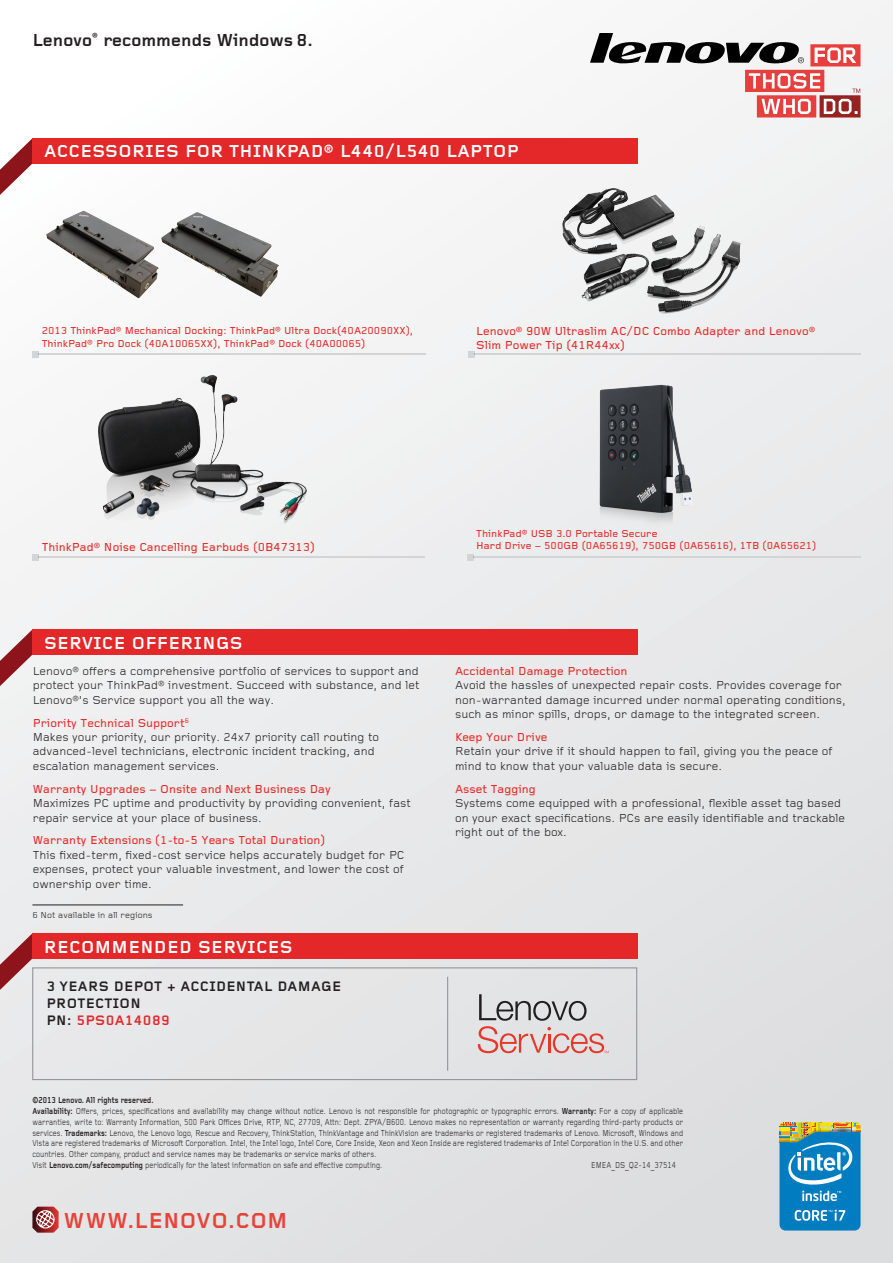
<style>
.page{position:relative;width:893px;height:1263px;background:#fff}
.page>*{position:absolute;margin:0;border:0;box-sizing:border-box;transform-origin:0 0}
.t1{font:700 22.5px "Lenovo Do";letter-spacing:.035em;color:#e6443a}
.t2{font:700 18px "Lenovo Do";letter-spacing:.025em;color:#fff}
.t3{font:700 18px "Lenovo Do";color:#231f20}
.t4{font:700 14.25px/17.1px "Lenovo Do";letter-spacing:.025em;color:#231f20}
.t5{font:700 14.25px "Lenovo Do";letter-spacing:.025em;color:#e42729}
.t6{font:12px/14.4px "Lenovo Do";color:#231f20}
.t7{font:500 12px/14.4px "Lenovo Do";color:#e42a28}
.t8{font:500 10.5px/12.6px "Lenovo Do";color:#e42a28}
.Legal{font:9px/10.8px "Lenovo Do";color:#231f20;text-align:justify;scale:.8 1}
.Legal-2{font:700 9px "Lenovo Do";color:#231f20;scale:.8 1}
.MCP2_Intel_Legal{font:9px "Lenovo Do";color:#231f20}
.s1{color:#231f20}
.s2{font-weight:700}
</style>
<div class="page">
<div style="left:0;top:0;width:893px;height:1263px;background:linear-gradient(to bottom,#fafafa,#dddedf)"></div>
<svg style="left:590px;top:33px;width:270px;height:85px"></svg>
<svg style="left:32px;top:1206px;width:27px;height:26px"></svg>
<svg style="left:0;top:138px;width:32px;height:57px"></svg>
<div style="left:32px;top:138px;width:606px;height:25px;background:#e42729"></div>
<div style="left:32px;top:554px;width:7px;height:7px;background:#d2d4d5"></div>
<hr style="left:39px;top:557px;width:386px;height:1px;background:#d2d4d5">
<div style="left:32px;top:351px;width:7px;height:6px;background:#d2d4d5"></div>
<hr style="left:39px;top:354px;width:386px;height:1px;background:#d2d4d5">
<div style="left:468px;top:554px;width:6px;height:7px;background:#d2d4d5"></div>
<hr style="left:474px;top:557px;width:386px;height:1px;background:#d2d4d5">
<svg style="left:0;top:629px;width:32px;height:57px"></svg>
<div style="left:32px;top:629px;width:606px;height:25px;background:#e42729"></div>
<svg style="left:0;top:933px;width:32px;height:57px;background:#c08b8f"></svg>
<div style="left:32px;top:933px;width:605px;height:25px;background:#e42729"></div>
<div style="left:32px;top:967px;width:605px;height:113px;border:1px solid #949699"></div>
<svg style="left:478px;top:994px;width:131px;height:59px;background:#d2bfbf"></svg>
<hr style="left:447px;top:977px;width:1px;height:94px;background:#949699">
<hr style="left:474px;top:354px;width:386px;height:1px;background:#d2d4d5">
<svg style="left:468px;top:351px;width:7px;height:6px"></svg>
<svg style="left:779px;top:1122px;width:81px;height:108px;background:#3c95ba"></svg>
<hr style="left:32px;top:904px;width:151px;height:1px;background:#231f20">
<img style="left:161px;top:212px;width:118px;height:85px">
<img style="left:46px;top:211px;width:113px;height:88px">
<img style="left:554px;top:179px;width:195px;height:147px">
<img style="left:85px;top:366px;width:235px;height:165px">
<img style="left:592px;top:378px;width:119px;height:176px">
<h2 class="t3" style="left:32px;top:28px;width:282px">Lenovo<sup>®</sup> recommends Windows 8.</h2>
<p class="t2" style="left:44px;top:139px;width:476px">ACCESSORIES FOR THINKPAD® L440/L540 LAPTOP</p>
<p class="t8" style="left:42px;top:324px;width:373px">2013 ThinkPad® Mechanical Docking: ThinkPad® Ultra Dock(40A20090XX),<br>ThinkPad® Pro Dock (40A10065XX), ThinkPad® Dock (40A00065)</p>
<p class="t7" style="left:476px;top:324px;width:340px">Lenovo® 90W Ultraslim AC/DC Combo Adapter and Lenovo®<br>Slim Power Tip (41R44xx)</p>
<p class="t7" style="left:42px;top:539px;width:275px">ThinkPad® Noise Cancelling Earbuds (0B47313)</p>
<p class="t2" style="left:44px;top:630px;width:200px">SERVICE OFFERINGS</p>
<p class="t6" style="left:33px;top:663px;width:388px;text-align:justify">Lenovo® offers a comprehensive portfolio of services to support and protect your ThinkPad® investment. Succeed with substance, and let Lenovo®’s Service support you all the way.</p>
<p class="t7" style="left:33px;top:715px;width:158px">Priority Technical Support<sup>6</sup></p>
<p class="t6" style="left:33px;top:730px;width:348px">Makes your priority, our priority. 24x7 priority call routing to advanced-level technicians, electronic incident tracking, and escalation management services.</p>
<p class="t7" style="left:33px;top:781px;width:299px">Warranty Upgrades – Onsite and Next Business Day</p>
<p class="t6" style="left:33px;top:796px;width:380px">Maximizes PC uptime and productivity by providing convenient, fast repair service at your place of business.</p>
<p class="t7" style="left:33px;top:833px;width:294px">Warranty Extensions (1-to-5 Years Total Duration)</p>
<p class="t6" style="left:33px;top:847px;width:373px;text-align:justify">This fixed-term, fixed-cost service helps accurately budget for PC expenses, protect your valuable investment, and lower the cost of ownership over time.</p>
<p class="MCP2_Intel_Legal" style="left:32px;top:909px;width:122px">6 Not available in all regions</p>
<p class="t2" style="left:44px;top:934px;width:250px">RECOMMENDED SERVICES</p>
<p class="t4" style="left:46px;top:977px;width:296px">3 YEARS DEPOT + ACCIDENTAL DAMAGE<br>PROTECTION</p>
<p class="t5" style="left:46px;top:1010px;width:125px"><span class="s1">PN:</span> 5PS0A14089</p>
<p class="t8" style="left:476px;top:527px;width:342px">ThinkPad® USB 3.0 Portable Secure<br>Hard Drive – 500GB (0A65619), 750GB (0A65616), 1TB (0A65621)</p>
<p class="t7" style="left:455px;top:663px;width:174px">Accidental Damage Protection</p>
<p class="t6" style="left:455px;top:678px;width:392px">Avoid the hassles of unexpected repair costs. Provides coverage for non-warranted damage incurred under normal operating conditions, such as minor spills, drops, or damage to the integrated screen.</p>
<p class="t7" style="left:455px;top:730px;width:94px">Keep Your Drive</p>
<p class="t6" style="left:455px;top:744px;width:379px">Retain your drive if it should happen to fail, giving you the peace of mind to know that your valuable data is secure.</p>
<p class="t7" style="left:455px;top:781px;width:82px">Asset Tagging</p>
<p class="t6" style="left:455px;top:796px;width:392px">Systems come equipped with a professional, flexible asset tag based on your exact specifications. PCs are easily identifiable and trackable right out of the box.</p>
<p class="Legal-2" style="left:32px;top:1094px;width:153px">©2013 Lenovo. All rights reserved.</p>
<p class="Legal" style="left:32px;top:1105px;width:815px"><span class="s2">Availability:</span> Offers, prices, specifications and availability may change without notice. Lenovo is not responsible for photographic or typographic errors. <span class="s2">Warranty:</span> For a copy of applicable warranties, write to: Warranty Information, 500 Park Offices Drive, RTP, NC, 27709, Attn: Dept. ZPYA/B600. Lenovo makes no representation or warranty regarding third-party products or services. <span class="s2">Trademarks:</span> Lenovo, the Lenovo logo, Rescue and Recovery, ThinkStation, ThinkVantage and ThinkVision are trademarks or registered trademarks of Lenovo. Microsoft, Windows and Vista are registered trademarks of Microsoft Corporation. Intel, the Intel logo, Intel Core, Core Inside, Xeon and Xeon Inside are registered trademarks of Intel Corporation in the U.S. and other countries. Other company, product and service names may be trademarks or service marks of others.</p>
<p class="Legal" style="left:32px;top:1159px;width:439px">Visit <span class="s2">Lenovo.com/safecomputing</span> periodically for the latest information on safe and effective computing.</p>
<p class="Legal" style="left:591px;top:1159px;width:108px">EMEA_DS_Q2-14_37514</p>
<p class="t1" style="left:64px;top:1205px;width:225px">WWW.LENOVO.COM</p>
</div>
